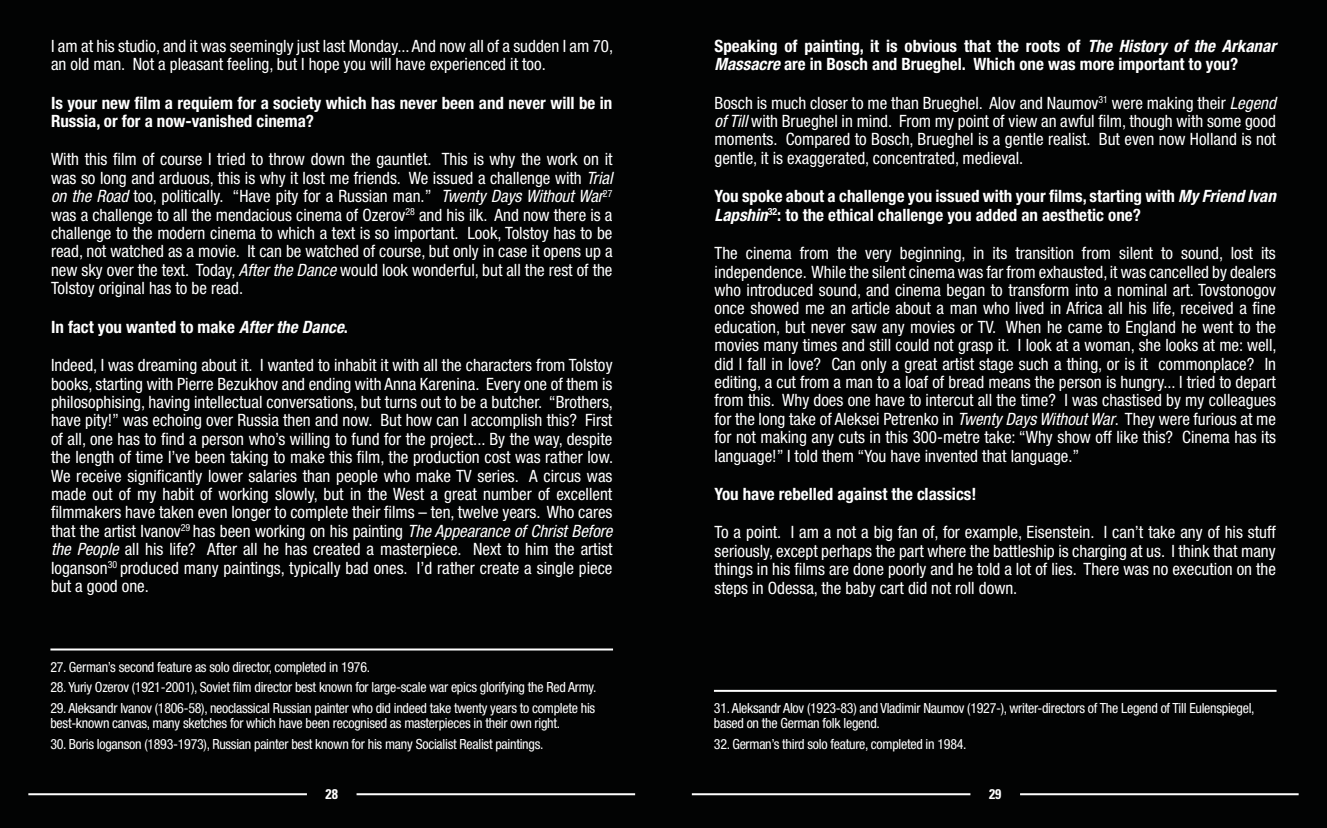
<style>
.page{position:relative;width:1327px;height:828px;background:#020303}
.page>*{position:absolute;margin:0;border:0;box-sizing:border-box;transform-origin:0 0}
.t1{font:condensed 17px/18.4px "Helvetica Neue LT Std";color:#fff;text-align:justify}
.t2{font:700 condensed 17px/18.4px "Helvetica Neue LT Std";color:#fff}
.t3{font:condensed 14px/15px "Helvetica Neue LT Std";letter-spacing:-.02em;color:#fff}
.t4{font:700 condensed 14px "Univers LT Std";color:#fff}
.s1{font-style:italic}
</style>
<div class="page">
<hr style="left:28px;top:793px;width:279px;height:2px;background:#fff">
<hr style="left:692px;top:793px;width:278px;height:2px;background:#fff">
<hr style="left:356px;top:793px;width:279px;height:2px;background:#fff">
<hr style="left:1020px;top:793px;width:278px;height:2px;background:#fff">
<hr style="left:50px;top:648px;width:563px;height:2px;background:#fff">
<hr style="left:714px;top:690px;width:562px;height:2px;background:#fff">
<p class="t1" style="left:51px;top:37px;width:563px">I am at his studio, and it was seemingly just last Monday... And now all of a sudden I am 70, an old man. Not a pleasant feeling, but I hope you will have experienced it too.</p>
<p class="t2" style="left:51px;top:93px;width:563px">Is your new film a requiem for a society which has never been and never will be in<br>Russia, or for a now-vanished cinema?</p>
<p class="t1" style="left:51px;top:150px;width:563px">With this film of course I tried to throw down the gauntlet. This is why the work on it was so long and arduous, this is why it lost me friends. We issued a challenge with <span class="s1">Trial on the Road</span> too, politically. “Have pity for a Russian man.” <span class="s1">Twenty Days Without War</span><sup>27 </sup>was a challenge to all the mendacious cinema of Ozerov<sup>28</sup> and his ilk. And now there is a challenge to the modern cinema to which a text is so important. Look, Tolstoy has to be read, not watched as a movie. It can be watched of course, but only in case it opens up a new sky over the text. Today, <span class="s1">After the Dance</span> would look wonderful, but all the rest of the Tolstoy original has to be read.</p>
<p class="t2" style="left:51px;top:317px;width:298px">In fact you wanted to make <span class="s1">After the Dance</span>.</p>
<p class="t1" style="left:51px;top:356px;width:563px">Indeed, I was dreaming about it. I wanted to inhabit it with all the characters from Tolstoy books, starting with Pierre Bezukhov and ending with Anna Karenina. Every one of them is philosophising, having intellectual conversations, but turns out to be a butcher. “Brothers, have pity!” was echoing over Russia then and now. But how can I accomplish this? First of all, one has to find a person who’s willing to fund for the project... By the way, despite the length of time I’ve been taking to make this film, the production cost was rather low.<br>We receive significantly lower salaries than people who make TV series. A circus was made out of my habit of working slowly, but in the West a great number of excellent filmmakers have taken even longer to complete their films – ten, twelve years. Who cares that the artist Ivanov<sup>29</sup> has been working on his painting <span class="s1">The Appearance of Christ Before the People</span> all his life? After all he has created a masterpiece. Next to him the artist Ioganson<sup>30</sup> produced many paintings, typically bad ones. I’d rather create a single piece but a good one.</p>
<p class="t3" style="left:50px;top:659px;width:321px">27. German’s second feature as solo director, completed in 1976.</p>
<p class="t3" style="left:50px;top:679px;width:548px">28. Yuriy Ozerov (1921-2001), Soviet film director best known for large-scale war epics glorifying the Red Army.</p>
<p class="t3" style="left:50px;top:700px;width:546px">29. Aleksandr Ivanov (1806-58), neoclassical Russian painter who did indeed take twenty years to complete his best-known canvas, many sketches for which have been recognised as masterpieces in their own right.</p>
<p class="t3" style="left:50px;top:736px;width:494px">30. Boris Ioganson (1893-1973), Russian painter best known for his many Socialist Realist paintings.</p>
<p class="t2" style="left:714px;top:36px;width:563px">Speaking of painting, it is obvious that the roots of <span class="s1">The History of the Arkanar<br>Massacre</span> are in Bosch and Brueghel. Which one was more important to you?</p>
<p class="t1" style="left:714px;top:93px;width:563px">Bosch is much closer to me than Brueghel. Alov and Naumov<sup>31</sup> were making their <span class="s1">Legend of Till</span> with Brueghel in mind. From my point of view an awful film, though with some good moments. Compared to Bosch, Brueghel is a gentle realist. But even now Holland is not gentle, it is exaggerated, concentrated, medieval.</p>
<p class="t2" style="left:714px;top:187px;width:563px">You spoke about a challenge you issued with your films, starting with <span class="s1">My Friend Ivan<br>Lapshin</span><sup>32</sup>: to the ethical challenge you added an aesthetic one?</p>
<p class="t1" style="left:714px;top:244px;width:563px">The cinema from the very beginning, in its transition from silent to sound, lost its independence. While the silent cinema was far from exhausted, it was cancelled by dealers who introduced sound, and cinema began to transform into a nominal art. Tovstonogov once showed me an article about a man who lived in Africa all his life, received a fine education, but never saw any movies or TV. When he came to England he went to the movies many times and still could not grasp it. I look at a woman, she looks at me: well, did I fall in love? Can only a great artist stage such a thing, or is it commonplace? In editing, a cut from a man to a loaf of bread means the person is hungry... I tried to depart from this. Why does one have to intercut all the time? I was chastised by my colleagues for the long take of Aleksei Petrenko in <span class="s1">Twenty Days Without War</span>. They were furious at me for not making any cuts in this 300-metre take: “Why show off like this? Cinema has its language!” I told them “You have invented that language.”</p>
<p class="t2" style="left:714px;top:484px;width:263px">You have rebelled against the classics!</p>
<p class="t1" style="left:714px;top:523px;width:563px">To a point. I am a not a big fan of, for example, Eisenstein. I can’t take any of his stuff seriously, except perhaps the part where the battleship is charging at us. I think that many things in his films are done poorly and he told a lot of lies. There was no execution on the steps in Odessa, the baby cart did not roll down.</p>
<p class="t3" style="left:714px;top:700px;width:542px">31. Aleksandr Alov (1923-83) and Vladimir Naumov (1927-), writer-directors of The Legend of Till Eulenspiegel, based on the German folk legend.</p>
<p class="t3" style="left:714px;top:736px;width:254px">32. German’s third solo feature, completed in 1984.</p>
<p class="t4" style="left:325px;top:785px;width:14px">28</p>
<p class="t4" style="left:989px;top:785px;width:14px">29</p>
</div>
